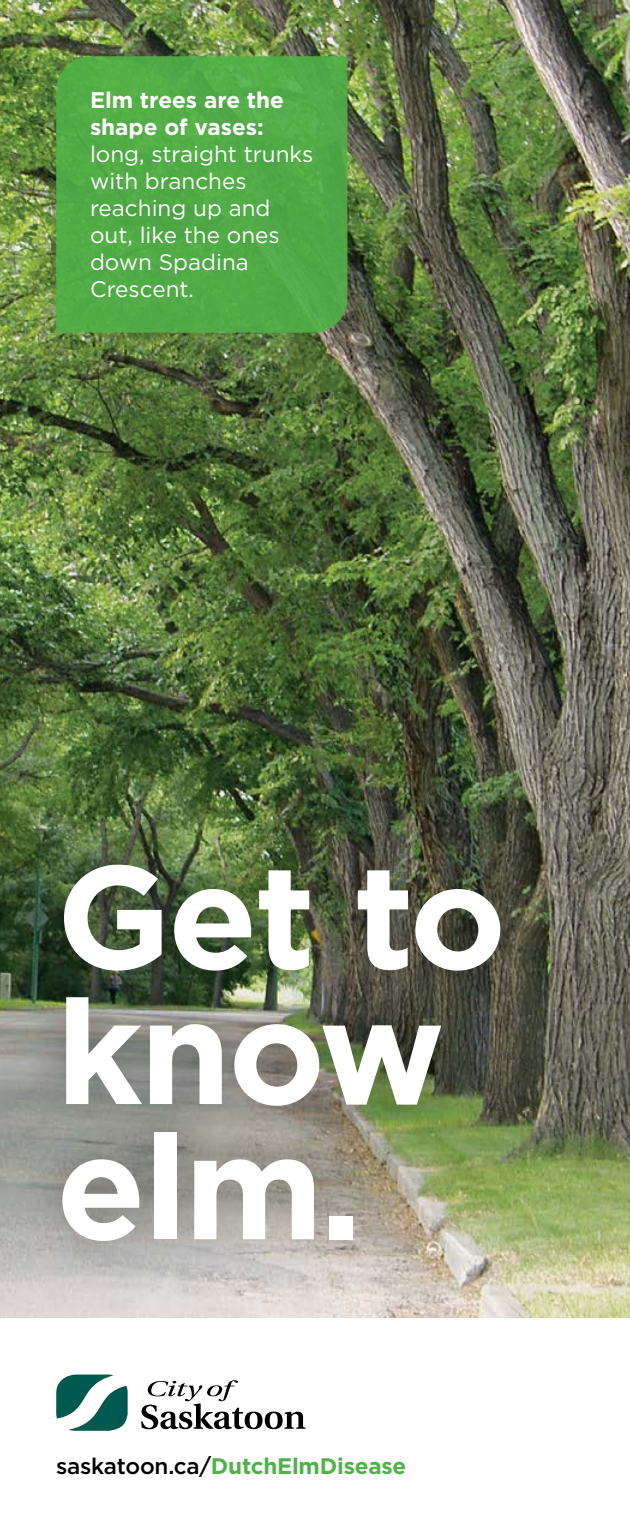
<style>
.page{position:relative;width:630px;height:1530px;background:#fff}
.page>*{position:absolute;margin:0;border:0;box-sizing:border-box;transform-origin:0 0}
.t1{font:700 146.25px/135.2px "Gotham";letter-spacing:-.02em;color:#fff}
.t2{font:22.5px/27px "Gotham";color:#fff}
.t3{font:700 22.5px "Gotham";letter-spacing:-.01em;color:#50b248}
.s1{font-weight:700}
.s2{font-weight:500;color:#000}
</style>
<div class="page">
<img style="left:0;top:0;width:630px;height:1318px">
<svg style="left:56px;top:1375px;width:72px;height:56px"></svg>
<svg style="left:141px;top:1380px;width:165px;height:49px"></svg>
<div style="left:20px;top:824px;width:522px;height:459px;background:#000;opacity:.3"></div>
<div style="left:56px;top:56px;width:291px;height:277px;background:#51ab46"></div>
<p class="t2" style="left:90px;top:86px;width:225px"><span class="s1">Elm trees are the shape of vases: </span>long, straight trunks with branches reaching up and out, like the ones down Spadina<br>Crescent.</p>
<p class="t1" style="left:56px;top:849px;width:452px">Get to know elm.</p>
<p class="t3" style="left:56px;top:1451px;width:352px"><span class="s2">saskatoon.ca/</span>DutchElmDisease</p>
</div>
